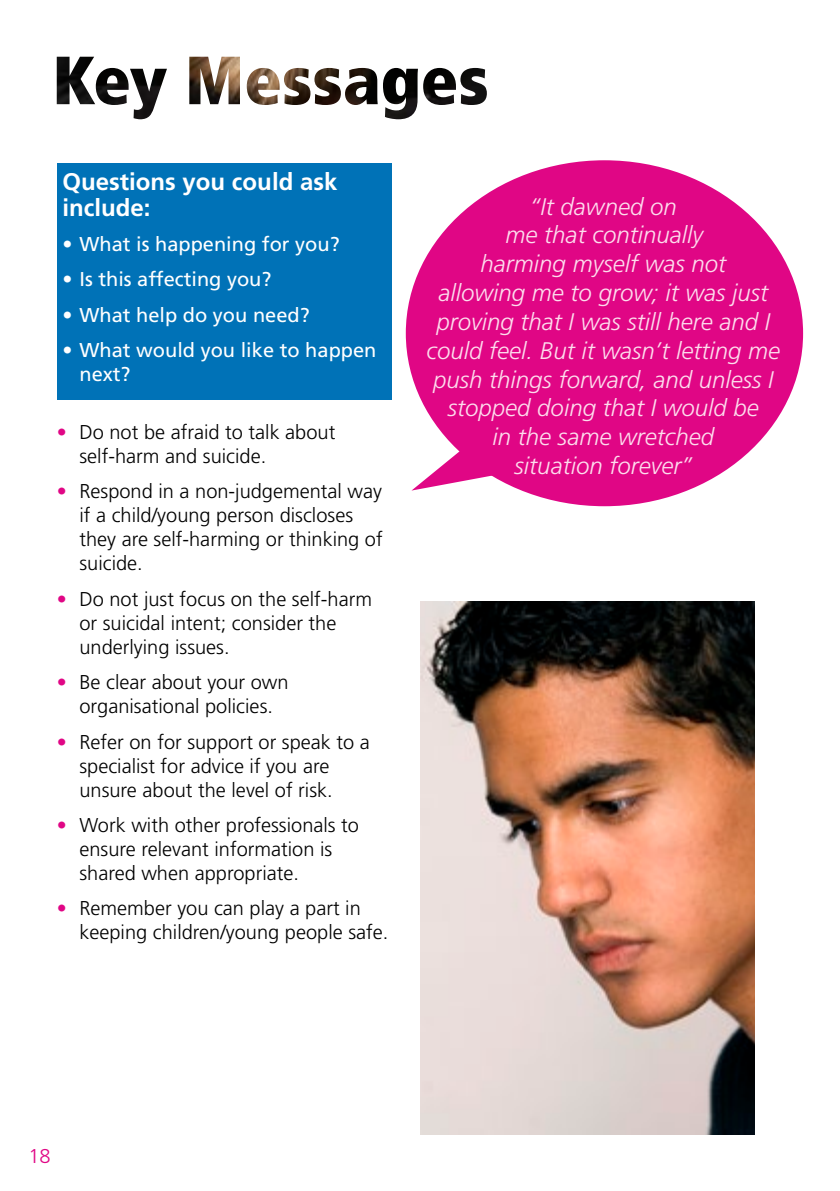
<style>
.page{position:relative;width:840px;height:1191px;background:#fff}
.page>*{position:absolute;margin:0;border:0;box-sizing:border-box;transform-origin:0 0}
.t1{font:italic 300 24px/28.8px "Frutiger LT";color:#fddded;text-align:center}
.t2{font:700 24px/26px "Frutiger LT";color:#fff}
.t3{font:300 20px/24px "Frutiger LT";color:#000}
.t4{font:20px/24px "Frutiger LT";color:#fff}
.t5{font:300 20px "Frutiger LT";color:#e00685}
.s1{color:#e00685}
</style>
<div class="page">
<div style="left:57px;top:163px;width:334px;height:237px;background:#0072b7"></div>
<img style="left:57px;top:57px;width:429px;height:62px">
<svg style="left:412px;top:452px;width:107px;height:38px"></svg>
<div style="left:405px;top:160px;width:397px;height:346px;background:#e00685;border-radius:50%"></div>
<img style="left:420px;top:601px;width:334px;height:533px">
<p class="t2" style="left:62px;top:168px;width:276px">Questions you could ask include:</p>
<p class="t4" style="left:62px;top:232px;width:279px">• What is happening for you?</p>
<p class="t4" style="left:62px;top:267px;width:210px">• Is this affecting you?</p>
<p class="t4" style="left:62px;top:303px;width:249px">• What help do you need?</p>
<p class="t4" style="left:79px;top:338px;width:298px;text-indent:-17px">• What would you like to happen next?</p>
<p class="t3" style="left:79px;top:420px;width:257px;text-indent:-23px"><span class="s1">•</span> Do not be afraid to talk about self-harm and suicide.</p>
<p class="t3" style="left:79px;top:480px;width:305px;text-indent:-23px"><span class="s1">•</span> Respond in a non-judgemental way if a child/young person discloses they are self-harming or thinking of suicide.</p>
<p class="t3" style="left:79px;top:587px;width:294px;text-indent:-23px"><span class="s1">•</span> Do not just focus on the self-harm or suicidal intent; consider the underlying issues.</p>
<p class="t3" style="left:57px;top:670px;width:233px;text-align:center"><span class="s1">•</span> Be clear about your own organisational policies.</p>
<p class="t3" style="left:79px;top:730px;width:292px;text-indent:-23px"><span class="s1">•</span> Refer on for support or speak to a specialist for advice if you are unsure about the level of risk.</p>
<p class="t3" style="left:79px;top:813px;width:281px;text-indent:-23px"><span class="s1">•</span> Work with other professionals to ensure relevant information is shared when appropriate.</p>
<p class="t3" style="left:79px;top:896px;width:310px;text-indent:-23px"><span class="s1">•</span> Remember you can play a part in keeping children/young people safe.</p>
<p class="t1" style="left:426px;top:192px;width:355px">“It dawned on<br>me that continually<br>harming myself was not<br>allowing me to grow; it was just proving that I was still here and I could feel. But it wasn’t letting me push things forward, and unless I stopped doing that I would be<br>in the same wretched<br>situation forever”</p>
<p class="t5" style="left:28px;top:1144px;width:24px">18</p>
</div>
